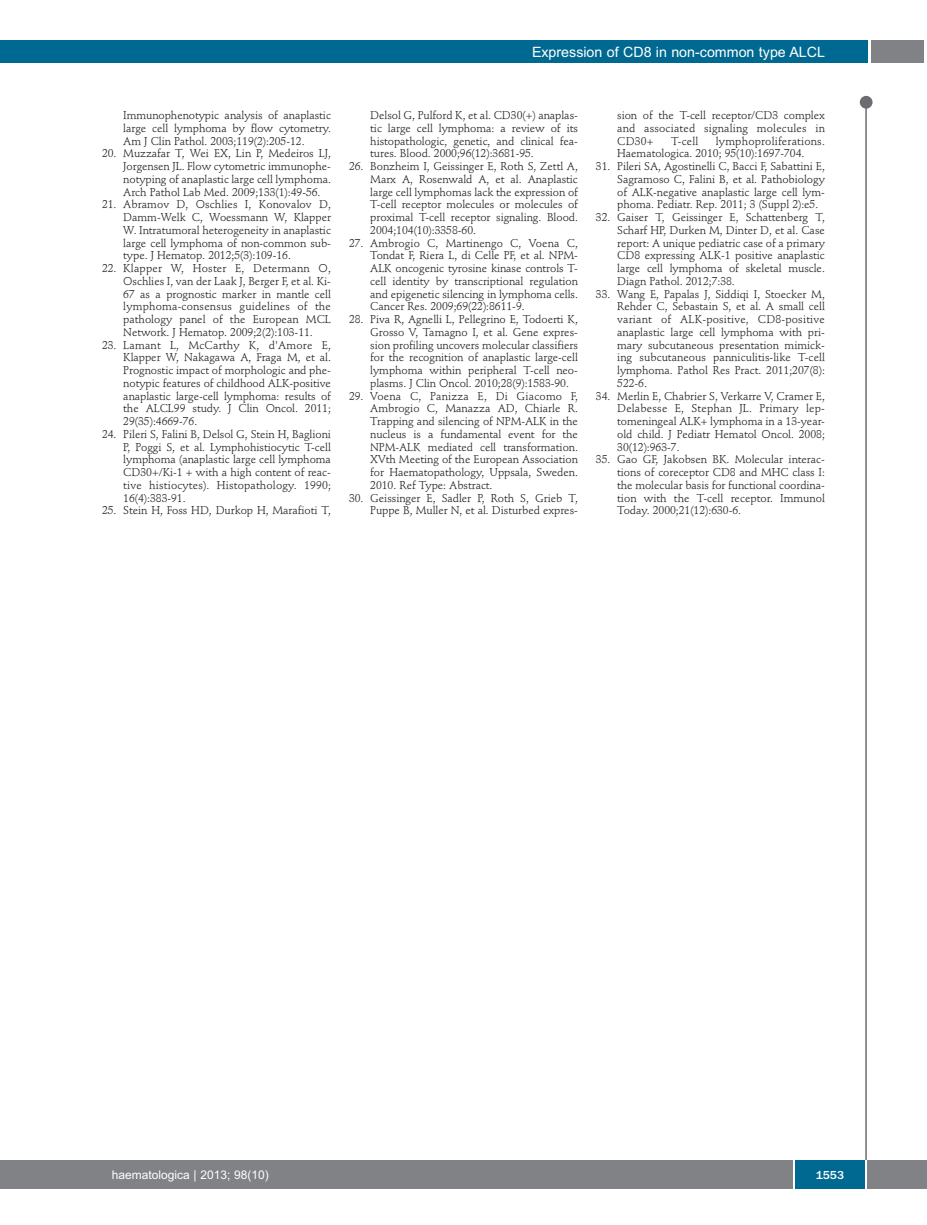
<style>
.page{position:relative;width:927px;height:1225px;background:#fff}
.page>*{position:absolute;margin:0;border:0;box-sizing:border-box;transform-origin:0 0}
.t1{font:14.25px "Arial";color:#fff}
.t2{font:12px "Arial";color:#fff}
.t3{font:500 12px "Franklin Gothic";color:#fff}
.t4{font:11.25px/12.8px "Stempel Schneidler";letter-spacing:-.005em;color:#231f20;text-align:justify}
</style>
<div class="page">
<div style="left:860px;top:96px;width:12px;height:13px;background:#6c6d70;border-radius:50%"></div>
<hr style="left:865px;top:98px;width:2px;height:1062px;background:#6c6d70">
<div style="left:871px;top:40px;width:52px;height:22px;background:#808285"></div>
<div style="left:18px;top:40px;width:849px;height:22px;background:#006991"></div>
<div style="left:17px;top:1160px;width:910px;height:28px;background:#808285"></div>
<div style="left:795px;top:1160px;width:70px;height:28px;background:#006991"></div>
<hr style="left:793px;top:1160px;width:2px;height:28px;background:#fff">
<hr style="left:865px;top:1160px;width:2px;height:28px;background:#fff">
<div style="left:0;top:40px;width:19px;height:22px;background:#006991"></div>
<div style="left:0;top:1160px;width:18px;height:28px;background:#808285"></div>
<p class="t1" style="left:532px;top:44px;width:295px">Expression of CD8 in non-common type ALCL</p>
<p class="t4" style="left:123px;top:110px;width:209px">Immunophenotypic analysis of anaplastic large cell lymphoma by flow cytometry.<br>Am J Clin Pathol. 2003;119(2):205-12.</p>
<p class="t4" style="left:123px;top:148px;width:209px;text-indent:-21px">20. Muzzafar T, Wei EX, Lin P, Medeiros LJ, Jorgensen JL. Flow cytometric immunophe&shy;notyping of anaplastic large cell lymphoma.<br>Arch Pathol Lab Med. 2009;133(1):49-56.</p>
<p class="t4" style="left:123px;top:199px;width:209px;text-indent:-21px">21. Abramov D, Oschlies I, Konovalov D, Damm-Welk C, Woessmann W, Klapper W. Intratumoral heterogeneity in anaplastic large cell lymphoma of non-common sub&shy;type. J Hematop. 2012;5(3):109-16.</p>
<p class="t4" style="left:123px;top:263px;width:209px;text-indent:-21px">22. Klapper W, Hoster E, Determann O, Oschlies I, van der Laak J, Berger F, et al. Ki-67 as a prognostic marker in mantle cell lymphoma-consensus guidelines of the pathology panel of the European MCL Network. J Hematop. 2009;2(2):103-11.</p>
<p class="t4" style="left:123px;top:339px;width:209px;text-indent:-21px">23. Lamant L, McCarthy K, d'Amore E, Klapper W, Nakagawa A, Fraga M, et al.<br>Prognostic impact of morphologic and phe&shy;notypic features of childhood ALK-positive anaplastic large-cell lymphoma: results of the ALCL99 study. J Clin Oncol. 2011; 29(35):4669-76.</p>
<p class="t4" style="left:123px;top:429px;width:209px;text-indent:-21px">24. Pileri S, Falini B, Delsol G, Stein H, Baglioni P, Poggi S, et al. Lymphohistiocytic T-cell lymphoma (anaplastic large cell lymphoma CD30+/Ki-1 + with a high content of reac&shy;tive histiocytes). Histopathology. 1990; 16(4):383-91.</p>
<p class="t4" style="left:102px;top:505px;width:230px">25. Stein H, Foss HD, Durkop H, Marafioti T,</p>
<p class="t4" style="left:370px;top:110px;width:209px">Delsol G, Pulford K, et al. CD30(+) anaplas&shy;tic large cell lymphoma: a review of its histopathologic, genetic, and clinical fea&shy;tures. Blood. 2000;96(12):3681-95.</p>
<p class="t4" style="left:370px;top:161px;width:209px;text-indent:-21px">26. Bonzheim I, Geissinger E, Roth S, Zettl A, Marx A, Rosenwald A, et al. Anaplastic large cell lymphomas lack the expression of T-cell receptor molecules or molecules of proximal T-cell receptor signaling. Blood.<br>2004;104(10):3358-60.</p>
<p class="t4" style="left:370px;top:237px;width:209px;text-indent:-21px">27. Ambrogio C, Martinengo C, Voena C, Tondat F, Riera L, di Celle PF, et al. NPM-ALK oncogenic tyrosine kinase controls T&shy;cell identity by transcriptional regulation and epigenetic silencing in lymphoma cells.<br>Cancer Res. 2009;69(22):8611-9.</p>
<p class="t4" style="left:370px;top:314px;width:209px;text-indent:-21px">28. Piva R, Agnelli L, Pellegrino E, Todoerti K, Grosso V, Tamagno I, et al. Gene expres&shy;sion profiling uncovers molecular classifiers for the recognition of anaplastic large-cell lymphoma within peripheral T-cell neo&shy;plasms. J Clin Oncol. 2010;28(9):1583-90.</p>
<p class="t4" style="left:370px;top:390px;width:209px;text-indent:-21px">29. Voena C, Panizza E, Di Giacomo F, Ambrogio C, Manazza AD, Chiarle R.<br>Trapping and silencing of NPM-ALK in the nucleus is a fundamental event for the NPM-ALK mediated cell transformation.<br>XVth Meeting of the European Association for Haematopathology, Uppsala, Sweden.<br>2010. Ref Type: Abstract.</p>
<p class="t4" style="left:349px;top:492px;width:230px;text-align:right">30. Geissinger E, Sadler P, Roth S, Grieb T,<br>Puppe B, Muller N, et al. Disturbed expres-</p>
<p class="t4" style="left:617px;top:110px;width:209px">sion of the T-cell receptor/CD3 complex and associated signaling molecules in CD30+</p>
<p class="t4" style="left:617px;top:135px;width:209px;text-indent:99px">lymphoproliferations.<br>Haematologica. 2010; 95(10):1697-704.</p>
<p class="t4" style="left:617px;top:161px;width:209px;text-indent:-21px">31. Pileri SA, Agostinelli C, Bacci F, Sabattini E, Sagramoso C, Falini B, et al. Pathobiology of ALK-negative anaplastic large cell lym&shy;phoma. Pediatr. Rep. 2011; 3 (Suppl 2):e5.</p>
<p class="t4" style="left:617px;top:212px;width:209px;text-indent:-21px">32. Gaiser T, Geissinger E, Schattenberg T, Scharf HP, Durken M, Dinter D, et al. Case report: A unique pediatric case of a primary CD8 expressing ALK-1 positive anaplastic large cell lymphoma of skeletal muscle.<br>Diagn Pathol. 2012;7:38.</p>
<p class="t4" style="left:617px;top:288px;width:209px;text-indent:-21px">33. Wang E, Papalas J, Siddiqi I, Stoecker M, Rehder C, Sebastain S, et al. A small cell variant of ALK-positive, CD8-positive anaplastic large cell lymphoma with pri&shy;mary subcutaneous presentation mimick&shy;ing subcutaneous panniculitis-like T-cell lymphoma. Pathol Res Pract. 2011;207(8):<br>522-6.</p>
<p class="t4" style="left:617px;top:390px;width:209px;text-indent:-21px">34. Merlin E, Chabrier S, Verkarre V, Cramer E, Delabesse E, Stephan JL. Primary lep&shy;tomeningeal ALK+ lymphoma in a 13-year&shy;old child. J Pediatr Hematol Oncol. 2008; 30(12):963-7.</p>
<p class="t4" style="left:617px;top:454px;width:209px;text-indent:-21px">35. Gao GF, Jakobsen BK. Molecular interac&shy;tions of coreceptor CD8 and MHC class I: the molecular basis for functional coordina&shy;tion with the T-cell receptor. Immunol Today. 2000;21(12):630-6.</p>
<p class="t4" style="left:671px;top:135px;width:29px">T-cell</p>
<p class="t2" style="left:112px;top:1167px;width:158px">haematologica | 2013; 98(10)</p>
<p class="t3" style="left:816px;top:1167px;width:30px">1553</p>
</div>
